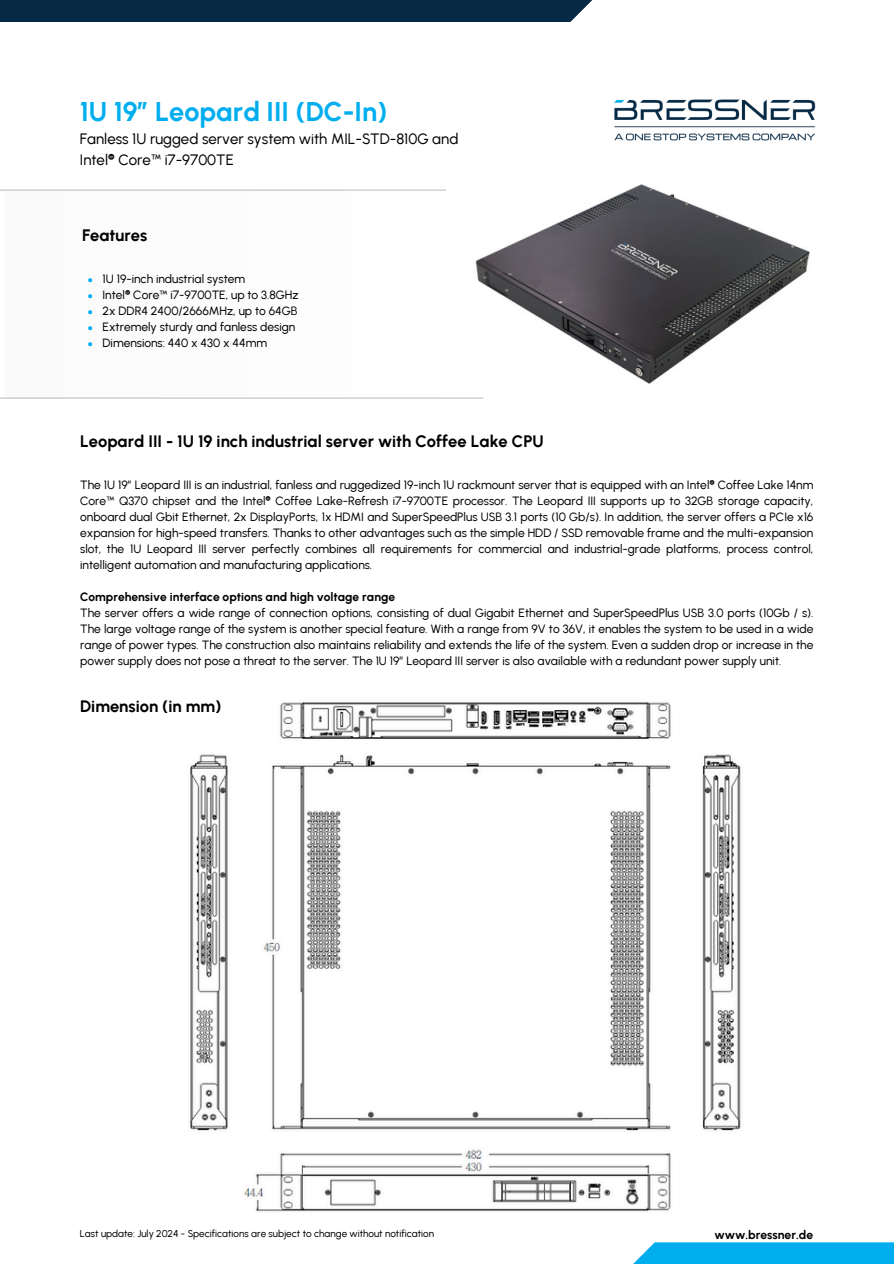
<style>
.page{position:relative;width:894px;height:1264px;background:#fff}
.page>*{position:absolute;margin:0;border:0;box-sizing:border-box;transform-origin:0 0}
.t1{font:700 27px "Urbanist";color:#00aeef}
.t2{font:700 16.5px "Urbanist";color:#000}
.t3{font:15px/20.2px "Urbanist";color:#000}
.t4{font:700 12.15px "Urbanist";color:#000}
.t5{font:12px/16px "Urbanist";color:#000;text-align:justify}
.t6{font:9.9px "Urbanist";color:#000}
.s1{font-weight:700}
</style>
<div class="page">
<div style="left:619px;top:1242px;width:274px;height:21px;background:#00aeef"></div>
<hr style="left:0;top:397px;width:483px;height:1px;background:#bfc1c0">
<svg style="left:88px;top:278px;width:4px;height:4px"></svg>
<svg style="left:88px;top:294px;width:4px;height:4px"></svg>
<svg style="left:88px;top:310px;width:4px;height:4px"></svg>
<svg style="left:88px;top:326px;width:4px;height:4px"></svg>
<svg style="left:88px;top:342px;width:4px;height:4px"></svg>
<img style="left:614px;top:99px;width:202px;height:42px">
<div style="left:0;top:0;width:605px;height:22px;background:#062a45"></div>
<hr style="left:0;top:189px;width:479px;height:2px;background:#bfc1c0">
<img style="left:446px;top:184px;width:364px;height:200px">
<img style="left:190px;top:702px;width:551px;height:510px">
<p class="t1" style="left:80px;top:95px;width:309px">1U 19″ Leopard III (DC-In)</p>
<h2 class="t3" style="left:80px;top:129px;width:380px">Fanless 1U rugged server system with MIL-STD-810G and<br>Intel® Core™ i7-9700TE</h2>
<p class="t2" style="left:82px;top:225px;width:67px">Features</p>
<p class="t5" style="left:102px;top:271px;width:144px">1U 19-inch industrial system</p>
<h2 class="t5" style="left:102px;top:287px;width:197px">Intel® Core™ i7-9700TE, up to 3.8GHz</h2>
<p class="t5" style="left:102px;top:303px;width:196px">2x DDR4 2400/2666MHz, up to 64GB</p>
<p class="t5" style="left:102px;top:319px;width:194px">Extremely sturdy and fanless design</p>
<p class="t5" style="left:102px;top:335px;width:166px">Dimensions: 440 x 430 x 44mm</p>
<h2 class="t2" style="left:80px;top:431px;width:465px">Leopard III - 1U 19 inch industrial server with Coffee Lake CPU</h2>
<p class="t5" style="left:80px;top:476px;width:734px">The 1U 19″ Leopard III is an industrial, fanless and ruggedized 19-inch 1U rackmount server that is equipped with an Intel® Coffee Lake 14nm Core™ Q370 chipset and the Intel® Coffee Lake-Refresh i7-9700TE processor. The Leopard III supports up to 32GB storage capacity, onboard dual Gbit Ethernet, 2x DisplayPorts, 1x HDMI and SuperSpeedPlus USB 3.1 ports (10 Gb/s). In addition, the server offers a PCIe x16 expansion for high-speed transfers. Thanks to other advantages such as the simple HDD / SSD removable frame and the multi-expansion slot, the 1U Leopard III server perfectly combines all requirements for commercial and industrial-grade platforms, process control, intelligent automation and manufacturing applications.</p>
<p class="t5" style="left:80px;top:588px;width:734px;text-align:left"><span class="s1">Comprehensive interface options and high voltage range<br></span>The server offers a wide range of connection options, consisting of dual Gigabit Ethernet and SuperSpeedPlus USB 3.0 ports (10Gb / s).<br>The large voltage range of the system is another special feature. With a range from 9V to 36V, it enables the system to be used in a wide range of power types. The construction also maintains reliability and extends the life of the system. Even a sudden drop or increase in the power supply does not pose a threat to the server. The 1U 19″ Leopard III server is also available with a redundant power supply unit.</p>
<h4 class="t2" style="left:80px;top:696px;width:143px">Dimension (in mm)</h4>
<h1 class="t6" style="left:80px;top:1227px;width:355px">Last update: July 2024 - Specifications are subject to change without notification</h1>
<h3 class="t4" style="left:714px;top:1227px;width:100px">www.bressner.de</h3>
</div>
